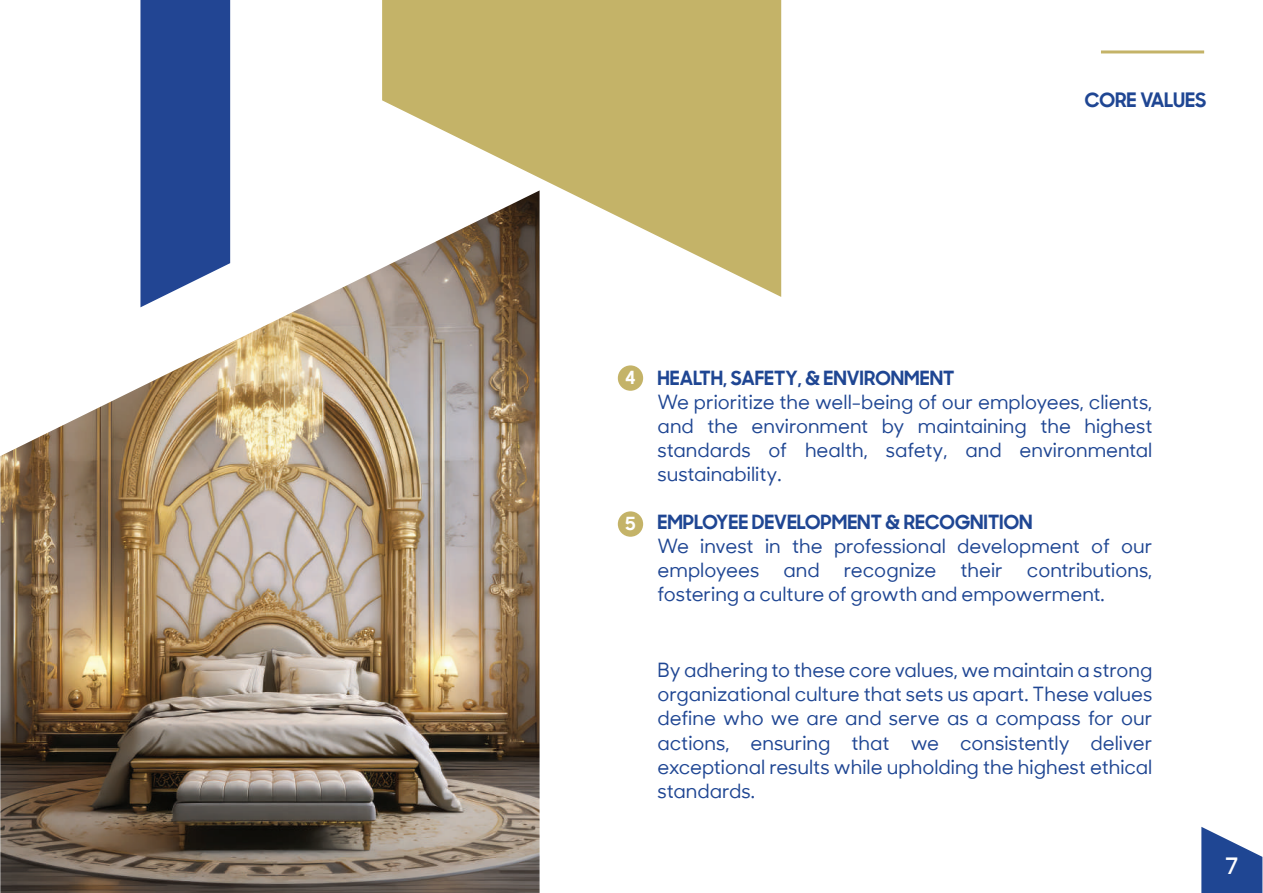
<style>
.page{position:relative;width:1263px;height:893px;background:#fff}
.page>*{position:absolute;margin:0;border:0;box-sizing:border-box;transform-origin:0 0}
.t1{font:600 22.5px "Sharp Sans Disp No 1";color:#fff}
.t2{font:700 19.8px "Sharp Sans Disp No 1";color:#1f4693}
.t3{font:500 19.5px/24px "Sharp Sans Disp No 1";color:#1f4693;text-align:justify}
.t4{font:700 19.5px "Sharp Sans Disp No 1";color:#1f4693}
.t5{font:700 18px "Sharp Sans Disp No 1";color:#fff}
</style>
<div class="page">
<hr style="left:1101px;top:50px;width:103px;height:3px;background:#c4b368">
<svg style="left:1201px;top:827px;width:61px;height:66px"></svg>
<div style="left:618px;top:365px;width:25px;height:26px;background:#c4b368;border-radius:50%"></div>
<div style="left:618px;top:511px;width:25px;height:26px;background:#c4b368;border-radius:50%"></div>
<img style="left:0;top:190px;width:540px;height:703px">
<svg style="left:382px;top:0;width:399px;height:297px;fill:#c4b368"></svg>
<svg style="left:140px;top:0;width:90px;height:307px"></svg>
<p class="t2" style="left:1085px;top:84px;width:123px">CORE VALUES</p>
<p class="t5" style="left:625px;top:363px;width:12px">4</p>
<p class="t5" style="left:625px;top:508px;width:12px">5</p>
<p class="t4" style="left:657px;top:362px;width:298px">HEALTH, SAFETY, &amp; ENVIRONMENT</p>
<p class="t3" style="left:657px;top:389px;width:496px">We prioritize the well-being of our employees, clients, and the environment by maintaining the highest standards of health, safety, and environmental sustainability.</p>
<p class="t4" style="left:657px;top:506px;width:376px">EMPLOYEE DEVELOPMENT &amp; RECOGNITION</p>
<p class="t3" style="left:657px;top:533px;width:496px">We invest in the professional development of our employees and recognize their contributions, fostering a culture of growth and empowerment.</p>
<p class="t3" style="left:657px;top:658px;width:496px">By adhering to these core values, we maintain a strong organizational culture that sets us apart. These values define who we are and serve as a compass for our actions, ensuring that we consistently deliver exceptional results while upholding the highest ethical standards.</p>
<p class="t1" style="left:1225px;top:849px;width:15px">7</p>
</div>
